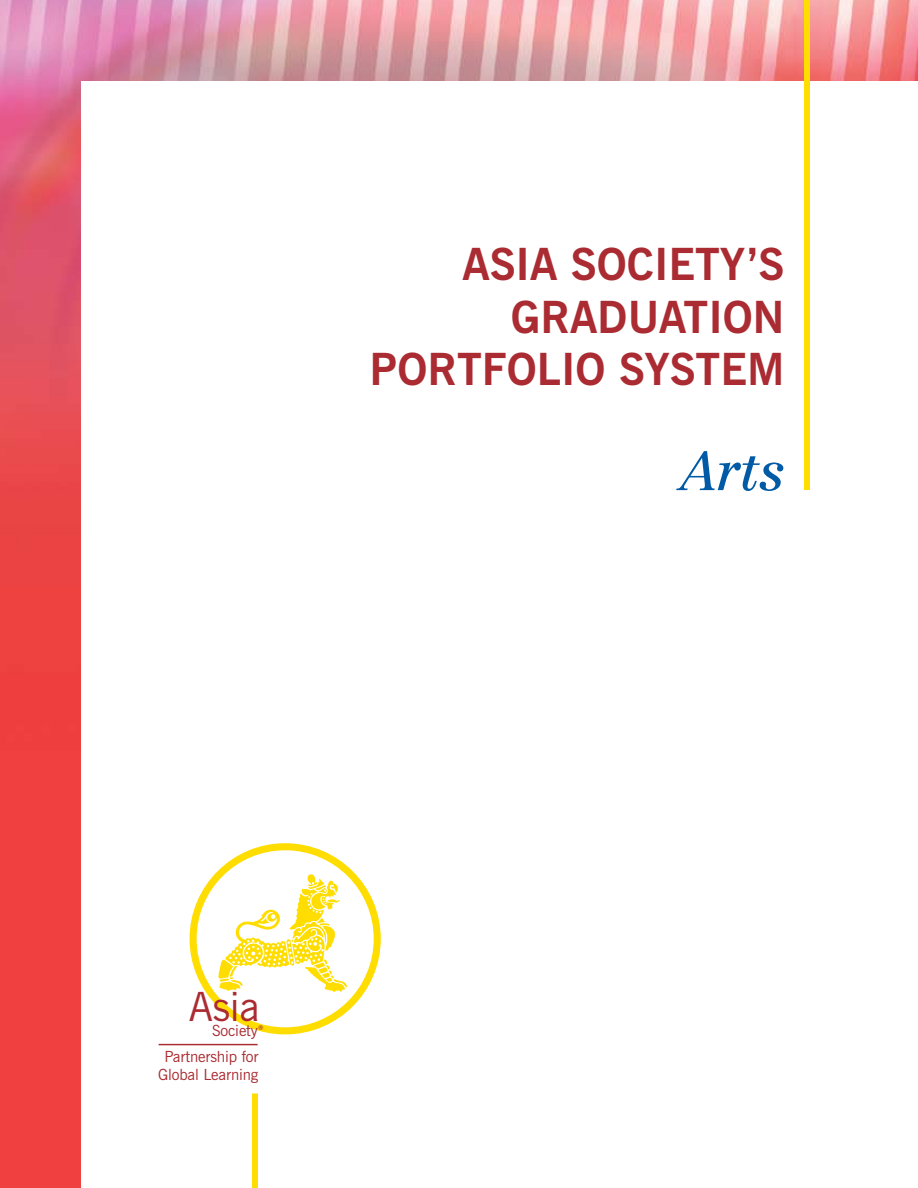
<style>
.page{position:relative;width:918px;height:1188px;background:#fff}
.page>*{position:absolute;margin:0;border:0;box-sizing:border-box;transform-origin:0 0}
.t1{font:italic 54px "Centennial";color:#005aa5}
.t2{font:700 44.25px/52.5px "News Gothic BT";color:#aa2b31;text-align:right}
.t3{font:40.2px "News Gothic BT";color:#aa2b31}
.t4{font:15.3px/18.5px "News Gothic BT";letter-spacing:-.01em;color:#aa2b31;text-align:center}
.t5{font:700 6.6px "News Gothic BT";color:#aa2b31}
</style>
<div class="page">
<img style="left:0;top:0;width:918px;height:1188px">
<div style="left:81px;top:81px;width:837px;height:1107px;background:#fff"></div>
<div style="left:804px;top:0;width:6px;height:490px;background:#fd0"></div>
<div style="left:252px;top:1094px;width:6px;height:94px;background:#fd0"></div>
<svg style="left:190px;top:843px;width:191px;height:191px"></svg>
<hr style="left:159px;top:1044px;width:99px;height:1px;background:#aa2b31">
<p class="t2" style="left:370px;top:238px;width:416px">ASIA SOCIETY’S<br>GRADUATION<br>PORTFOLIO SYSTEM</p>
<p class="t1" style="left:680px;top:439px;width:106px">Arts</p>
<p class="t3" style="left:189px;top:982px;width:73px">Asia</p>
<p class="t4" style="left:212px;top:1022px;width:47px">Society</p>
<p class="t5" style="left:258px;top:1023px;width:7px">®</p>
<p class="t4" style="left:158px;top:1047px;width:102px">Partnership for<br>Global Learning</p>
</div>
